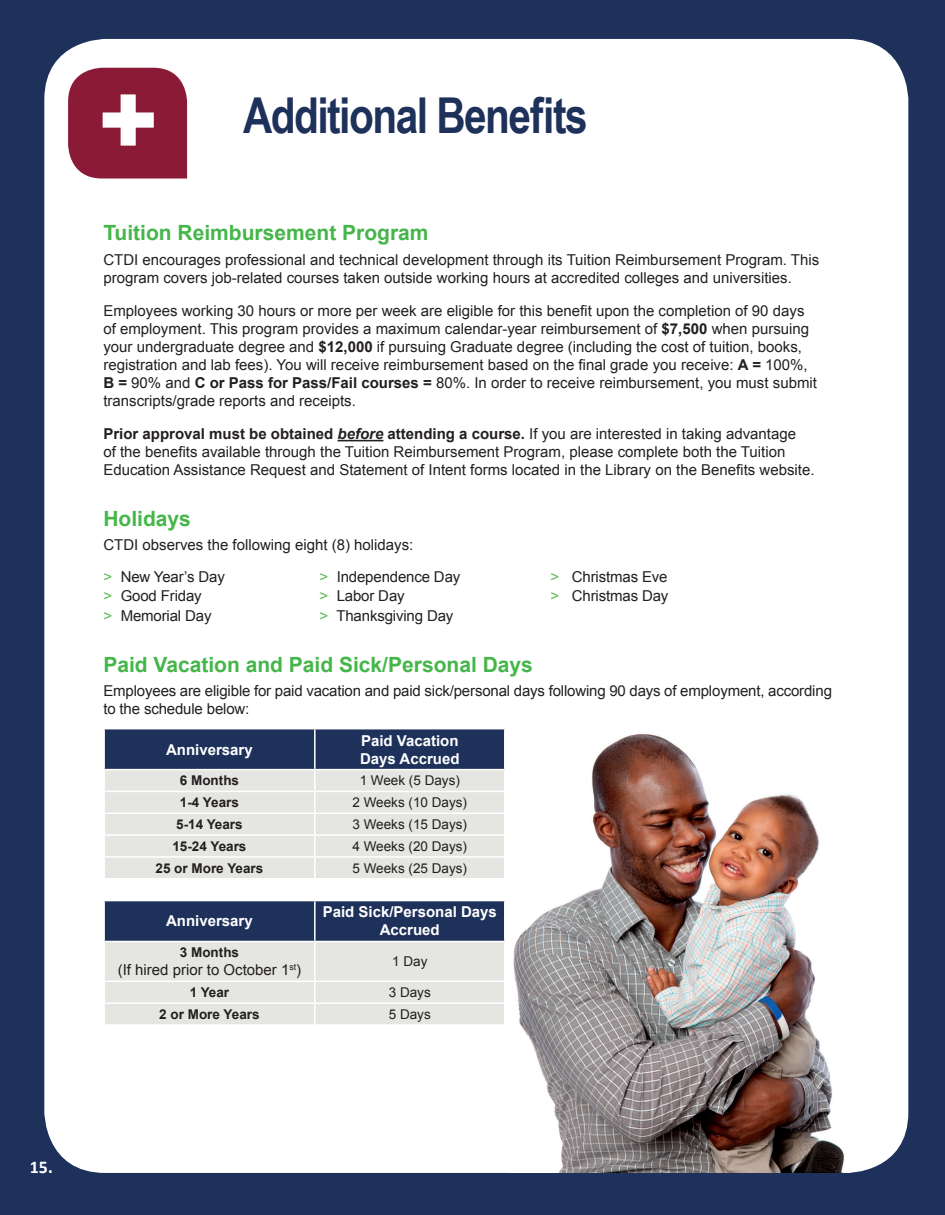
<style>
.page{position:relative;width:945px;height:1215px;background:#1d315a}
.page>*{position:absolute;margin:0;border:0;box-sizing:border-box;transform-origin:0 0}
.t1{font:900 96px "Arial";color:#fff}
.t2{font:700 49.5px "Arial Narrow";letter-spacing:-.03em;color:#1d315a}
.t3{font:700 21px "Arial";color:#45b649}
.t4{font:700 18px "Calibri";color:#fff}
.t5{font:15px/18px "Arial";color:#231f20}
.t6{font:700 15px/18px "Arial";color:#fff}
.t7{font:13.5px "Arial";color:#231f20}
.t8{font:700 13.5px "Arial";color:#231f20}
.s1{font-weight:700}
.s2{font-weight:700;font-style:italic}
.s3{color:#5ebb55}
</style>
<div class="page">
<div style="left:44px;top:39px;width:864px;height:1134px;background:#fff;border-radius:61px"></div>
<div style="left:68px;top:68px;width:119px;height:111px;background:#8a1a35"></div>
<hr style="left:338px;top:440px;width:45px;height:1px;background:#231f20">
<div style="left:105px;top:729px;width:399px;height:40px;background:#1d315a"></div>
<svg style="left:105px;top:770px;width:399px;height:254px;fill:#e5e5e2"></svg>
<hr style="left:314px;top:729px;width:2px;height:40px;background:#fff">
<hr style="left:314px;top:770px;width:2px;height:21px;background:#fff">
<hr style="left:103px;top:791px;width:212px;height:1px;background:#fff">
<hr style="left:315px;top:791px;width:190px;height:1px;background:#fff">
<hr style="left:314px;top:792px;width:2px;height:21px;background:#fff">
<hr style="left:103px;top:813px;width:212px;height:1px;background:#fff">
<hr style="left:315px;top:813px;width:190px;height:1px;background:#fff">
<hr style="left:314px;top:814px;width:2px;height:20px;background:#fff">
<hr style="left:103px;top:834px;width:212px;height:2px;background:#fff">
<hr style="left:315px;top:834px;width:190px;height:2px;background:#fff">
<hr style="left:314px;top:836px;width:2px;height:20px;background:#fff">
<hr style="left:103px;top:856px;width:212px;height:2px;background:#fff">
<hr style="left:315px;top:856px;width:190px;height:2px;background:#fff">
<hr style="left:314px;top:858px;width:2px;height:20px;background:#fff">
<hr style="left:314px;top:901px;width:2px;height:40px;background:#fff">
<svg style="left:105px;top:878px;width:399px;height:23px"></svg>
<hr style="left:103px;top:941px;width:212px;height:1px;background:#fff">
<hr style="left:315px;top:941px;width:190px;height:1px;background:#fff">
<hr style="left:314px;top:942px;width:2px;height:39px;background:#fff">
<hr style="left:103px;top:981px;width:212px;height:1px;background:#fff">
<hr style="left:315px;top:981px;width:190px;height:1px;background:#fff">
<hr style="left:314px;top:982px;width:2px;height:20px;background:#fff">
<hr style="left:103px;top:1002px;width:212px;height:2px;background:#fff">
<hr style="left:315px;top:1002px;width:190px;height:2px;background:#fff">
<hr style="left:314px;top:1004px;width:2px;height:20px;background:#fff">
<img style="left:513px;top:734px;width:331px;height:438px">
<h1 class="t1" style="left:97px;top:50px;width:65px">+</h1>
<h2 class="t2" style="left:243px;top:78px;width:346px">Additional Benefits</h2>
<h3 class="t3" style="left:103px;top:219px;width:327px">Tuition Reimbursement Program</h3>
<p class="t5" style="left:103px;top:251px;width:717px">CTDI encourages professional and technical development through its Tuition Reimbursement Program. This program covers job-related courses taken outside working hours at accredited colleges and universities.</p>
<p class="t5" style="left:103px;top:302px;width:715px">Employees working 30 hours or more per week are eligible for this benefit upon the completion of 90 days of employment. This program provides a maximum calendar-year reimbursement of <span class="s1">$7,500</span> when pursuing your undergraduate degree and <span class="s1">$12,000</span> if pursuing Graduate degree (including the cost of tuition, books, registration and lab fees). You will receive reimbursement based on the final grade you receive: <span class="s1">A =</span> 100%, <span class="s1">B =</span> 90% and <span class="s1">C or Pass for Pass/Fail courses =</span> 80%. In order to receive reimbursement, you must submit transcripts/grade reports and receipts.</p>
<p class="t5" style="left:103px;top:425px;width:713px"><span class="s1">Prior approval must be obtained</span> <span class="s2">before</span> <span class="s1">attending a course.</span> If you are interested in taking advantage<br>of the benefits available through the Tuition Reimbursement Program, please complete both the Tuition<br>Education Assistance Request and Statement of Intent forms located in the Library on the Benefits website.</p>
<h3 class="t3" style="left:103px;top:505px;width:89px">Holidays</h3>
<p class="t5" style="left:103px;top:530px;width:312px;line-height:31.5px">CTDI observes the following eight (8) holidays: <span class="s3">&gt;</span> New Year’s Day</p>
<p class="t5" style="left:319px;top:568px;width:142px"><span class="s3">&gt;</span> Independence Day</p>
<p class="t5" style="left:550px;top:568px;width:119px"><span class="s3">&gt;</span> Christmas Eve</p>
<p class="t5" style="left:103px;top:587px;width:100px"><span class="s3">&gt;</span> Good Friday</p>
<p class="t5" style="left:319px;top:587px;width:87px"><span class="s3">&gt;</span> Labor Day</p>
<p class="t5" style="left:550px;top:587px;width:120px"><span class="s3">&gt;</span> Christmas Day</p>
<p class="t5" style="left:103px;top:607px;width:110px"><span class="s3">&gt;</span> Memorial Day</p>
<p class="t5" style="left:319px;top:607px;width:136px"><span class="s3">&gt;</span> Thanksgiving Day</p>
<h3 class="t3" style="left:103px;top:650px;width:431px">Paid Vacation and Paid Sick/Personal Days</h3>
<p class="t5" style="left:103px;top:682px;width:730px">Employees are eligible for paid vacation and paid sick/personal days following 90 days of employment, according to the schedule below:</p>
<p class="t6" style="left:166px;top:741px;width:88px">Anniversary</p>
<p class="t6" style="left:360px;top:732px;width:101px">Paid Vacation<br>Days Accrued</p>
<p class="t8" style="left:180px;top:772px;width:61px">6 Months</p>
<p class="t7" style="left:360px;top:772px;width:102px">1 Week (5 Days)</p>
<p class="t8" style="left:180px;top:794px;width:61px">1-4 Years</p>
<p class="t7" style="left:353px;top:794px;width:116px">2 Weeks (10 Days)</p>
<p class="t8" style="left:176px;top:815px;width:68px">5-14 Years</p>
<p class="t7" style="left:353px;top:816px;width:116px">3 Weeks (15 Days)</p>
<p class="t8" style="left:172px;top:837px;width:76px">15-24 Years</p>
<p class="t7" style="left:353px;top:837px;width:116px">4 Weeks (20 Days)</p>
<p class="t8" style="left:156px;top:859px;width:109px">25 or More Years</p>
<p class="t7" style="left:353px;top:859px;width:116px">5 Weeks (25 Days)</p>
<p class="t6" style="left:166px;top:913px;width:88px">Anniversary</p>
<p class="t6" style="left:323px;top:904px;width:176px;text-align:center">Paid Sick/Personal Days<br>Accrued</p>
<p class="t8" style="left:180px;top:944px;width:61px">3 Months</p>
<p class="t5" style="left:118px;top:961px;width:185px">(If hired prior to October 1<sup>st</sup>)</p>
<p class="t7" style="left:392px;top:953px;width:37px">1 Day</p>
<p class="t8" style="left:190px;top:984px;width:41px">1 Year</p>
<p class="t7" style="left:389px;top:984px;width:44px">3 Days</p>
<p class="t8" style="left:159px;top:1005px;width:102px">2 or More Years</p>
<p class="t7" style="left:389px;top:1005px;width:44px">5 Days</p>
<p class="t4" style="left:30px;top:1156px;width:25px">15.</p>
</div>
